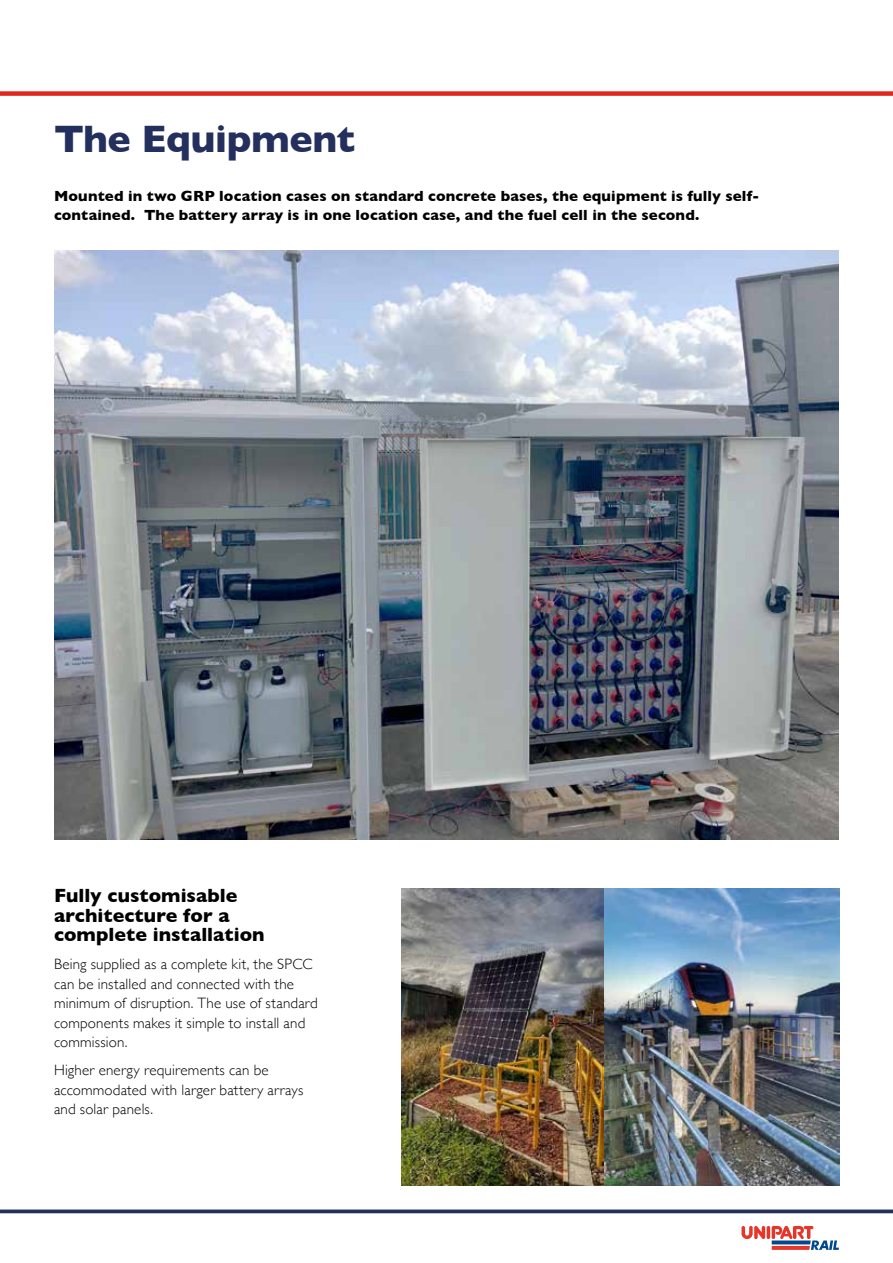
<style>
.page{position:relative;width:893px;height:1263px;background:#fff}
.page>*{position:absolute;margin:0;border:0;box-sizing:border-box;transform-origin:0 0}
.t1{font:700 39px "Gill Sans";letter-spacing:-.01em;color:#232f5d}
.t2{font:700 19.5px/19.5px "Gill Sans";letter-spacing:.005em;color:#000}
.t3{font:300 15px/19.5px "Gill Sans";letter-spacing:.01em;color:#000}
.t4{font:700 15px/19.5px "Gill Sans";letter-spacing:.01em;color:#000}
</style>
<div class="page">
<svg style="left:0;top:1209px;width:893px;height:4px;background:#404b73"></svg>
<svg style="left:741px;top:1226px;width:98px;height:24px"></svg>
<div style="left:0;top:91px;width:893px;height:5px;background:#e2251d"></div>
<img style="left:54px;top:251px;width:785px;height:589px">
<img style="left:402px;top:889px;width:437px;height:296px">
<h1 class="t1" style="left:54px;top:108px;width:303px">The Equipment</h1>
<p class="t4" style="left:54px;top:185px;width:707px">Mounted in two GRP location cases on standard concrete bases, the equipment is fully self&shy;contained. The battery array is in one location case, and the fuel cell in the second.</p>
<h2 class="t2" style="left:54px;top:885px;width:212px">Fully customisable architecture for a complete installation</h2>
<p class="t3" style="left:54px;top:954px;width:265px">Being supplied as a complete kit, the SPCC can be installed and connected with the minimum of disruption. The use of standard components makes it simple to install and commission.</p>
<p class="t3" style="left:54px;top:1060px;width:251px">Higher energy requirements can be accommodated with larger battery arrays and solar panels.</p>
</div>
